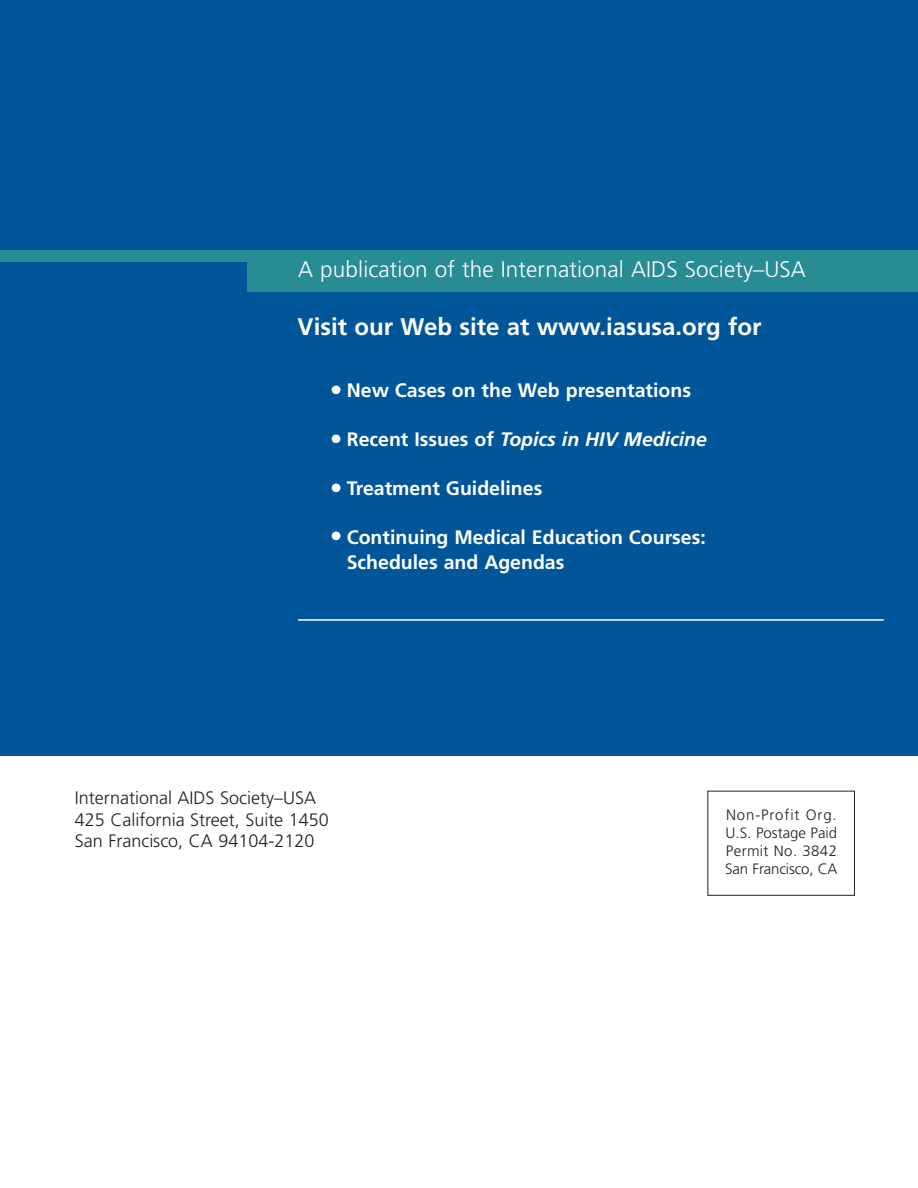
<style>
.page{position:relative;width:918px;height:1188px;background:#fff}
.page>*{position:absolute;margin:0;border:0;box-sizing:border-box;transform-origin:0 0}
.t1{font:700 24px "Frutiger";color:#fff}
.t2{font:300 22.5px "Frutiger";letter-spacing:.005em;color:#fff}
.t3{font:700 19.5px/25.5px "Frutiger";color:#fff}
.t4{font:italic 700 19.5px "Frutiger";color:#fff}
.t5{font:300 18px/21.6px "Frutiger";color:#231f1f}
.t6{font:300 15px/18px "Frutiger";color:#231f1f;text-align:justify}
.s1{font-style:normal}
</style>
<div class="page">
<div style="left:0;top:0;width:918px;height:756px;background:#005699"></div>
<div style="left:0;top:250px;width:918px;height:12px;background:#288c94"></div>
<div style="left:707px;top:791px;width:148px;height:105px;border:1px solid #231f1f"></div>
<div style="left:247px;top:250px;width:671px;height:42px;background:#288c94"></div>
<hr style="left:298px;top:619px;width:586px;height:2px;background:#fff">
<p class="t2" style="left:298px;top:260px;width:509px">A publication of the International AIDS Society–USA</p>
<p class="t1" style="left:298px;top:317px;width:465px">Visit our Web site at www.iasusa.org for</p>
<p class="t3" style="left:331px;top:379px;width:361px">● New Cases on the Web presentations</p>
<p class="t4" style="left:331px;top:431px;width:377px">● <span class="s1">Recent Issues of</span> Topics in HIV Medicine</p>
<p class="t3" style="left:331px;top:477px;width:212px">● Treatment Guidelines</p>
<p class="t3" style="left:347px;top:526px;width:361px;text-indent:-15px">● Continuing Medical Education Courses:<br>Schedules and Agendas</p>
<p class="t5" style="left:75px;top:789px;width:256px">International AIDS Society–USA<br>425 California Street, Suite 1450<br>San Francisco, CA 94104-2120</p>
<p class="t6" style="left:725px;top:807px;width:114px">Non-Profit Org.<br>U.S. Postage Paid Permit No. 3842<br>San Francisco, CA</p>
</div>
